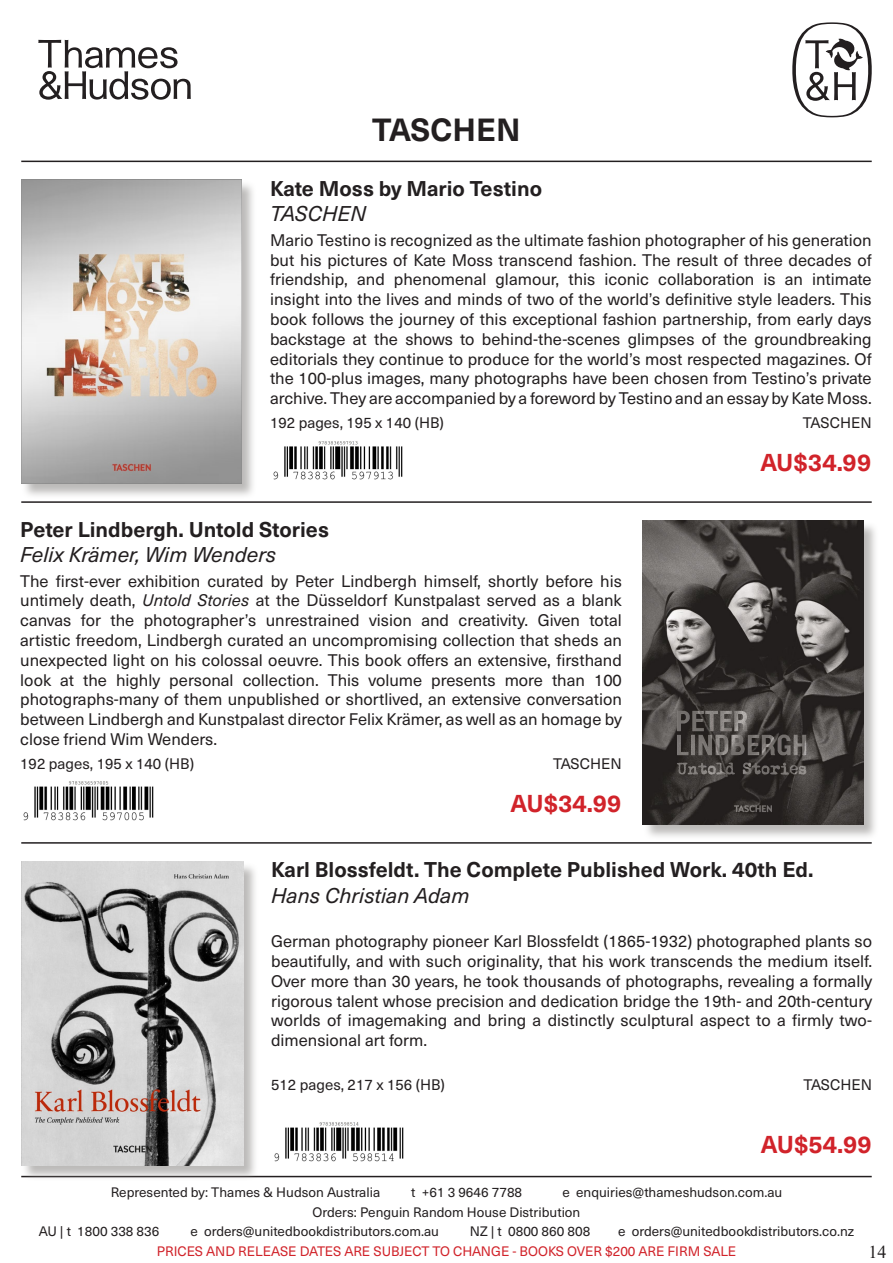
<style>
.page{position:relative;width:893px;height:1263px;background:#fff}
.page>*{position:absolute;margin:0;border:0;box-sizing:border-box;transform-origin:0 0}
.New_release_Title{font:700 31.5px "Neue Haas Unica W1 G";color:#231f20}
.t1{font:700 24px "Neue Haas Unica W1 G";color:#d1232a}
.t2{font:700 21px "Neue Haas Unica W1 G";color:#231f20}
.t3{font:italic 21px "Neue Haas Unica W1 G";color:#231f20}
.t4{font:18px "Times New Roman";color:#231f20}
.t5{font:16.5px/19.8px "Neue Haas Unica W1 G";color:#231f20;text-align:justify}
.t6{font:15px "Neue Haas Unica W1 G";color:#231f20}
.Address_Footnote{font:13.5px "Neue Haas Unica W1 G";color:#231f20}
.Address_Footnote-2{font:13.5px "Neue Haas Unica W1 G";color:#d1232a}
.s1{font-style:italic}
</style>
<div class="page">
<hr style="left:21px;top:161px;width:851px;height:1px;background:#231f20">
<svg style="left:38px;top:40px;width:153px;height:60px"></svg>
<svg style="left:792px;top:22px;width:80px;height:95px"></svg>
<hr style="left:21px;top:1176px;width:851px;height:1px;background:#231f20">
<hr style="left:21px;top:501px;width:851px;height:2px;background:#231f20">
<hr style="left:21px;top:842px;width:851px;height:2px;background:#231f20">
<div style="left:22px;top:180px;width:235px;height:319px;background:#a6a4a2;opacity:.75"></div>
<img style="left:21px;top:180px;width:220px;height:303px">
<img style="left:273px;top:441px;width:130px;height:39px">
<div style="left:643px;top:521px;width:236px;height:319px;background:#a6a4a2;opacity:.75"></div>
<img style="left:643px;top:521px;width:220px;height:303px">
<img style="left:23px;top:781px;width:131px;height:40px">
<div style="left:22px;top:862px;width:237px;height:319px;background:#a6a4a2;opacity:.75"></div>
<img style="left:21px;top:861px;width:222px;height:304px">
<img style="left:274px;top:1122px;width:130px;height:40px">
<p class="New_release_Title" style="left:372px;top:106px;width:150px">TASCHEN</p>
<p class="t2" style="left:270px;top:172px;width:274px">Kate Moss by Mario Testino</p>
<p class="t3" style="left:270px;top:198px;width:98px">TASCHEN</p>
<p class="t5" style="left:270px;top:229px;width:603px">Mario Testino is recognized as the ultimate fashion photographer of his generation but his pictures of Kate Moss transcend fashion. The result of three decades of friendship, and phenomenal glamour, this iconic collaboration is an intimate insight into the lives and minds of two of the world’s definitive style leaders. This book follows the journey of this exceptional fashion partnership, from early days backstage at the shows to behind-the-scenes glimpses of the groundbreaking editorials they continue to produce for the world’s most respected magazines. Of the 100-plus images, many photographs have been chosen from Testino’s private archive. They are accompanied by a foreword by Testino and an essay by Kate Moss.</p>
<p class="t6" style="left:270px;top:411px;width:175px">192 pages, 195 x 140 (HB)</p>
<p class="t6" style="left:803px;top:411px;width:70px">TASCHEN</p>
<p class="t2" style="left:20px;top:513px;width:310px">Peter Lindbergh. Untold Stories</p>
<p class="t3" style="left:20px;top:539px;width:257px">Felix Krämer, Wim Wenders</p>
<p class="t5" style="left:20px;top:570px;width:603px">The first-ever exhibition curated by Peter Lindbergh himself, shortly before his untimely death, <span class="s1">Untold Stories</span> at the Düsseldorf Kunstpalast served as a blank canvas for the photographer’s unrestrained vision and creativity. Given total artistic freedom, Lindbergh curated an uncompromising collection that sheds an unexpected light on his colossal oeuvre. This book offers an extensive, firsthand look at the highly personal collection. This volume presents more than 100 photographs-many of them unpublished or shortlived, an extensive conversation between Lindbergh and Kunstpalast director Felix Krämer, as well as an homage by close friend Wim Wenders.</p>
<p class="t6" style="left:20px;top:752px;width:175px">192 pages, 195 x 140 (HB)</p>
<p class="t6" style="left:553px;top:752px;width:70px">TASCHEN</p>
<p class="t1" style="left:511px;top:785px;width:113px">AU$34.99</p>
<p class="t1" style="left:760px;top:444px;width:113px">AU$34.99</p>
<p class="t2" style="left:271px;top:854px;width:544px">Karl Blossfeldt. The Complete Published Work. 40th Ed.</p>
<p class="t3" style="left:271px;top:880px;width:200px">Hans Christian Adam</p>
<p class="t5" style="left:271px;top:931px;width:603px">German photography pioneer Karl Blossfeldt (1865-1932) photographed plants so beautifully, and with such originality, that his work transcends the medium itself.<br>Over more than 30 years, he took thousands of photographs, revealing a formally rigorous talent whose precision and dedication bridge the 19th- and 20th-century worlds of imagemaking and bring a distinctly sculptural aspect to a firmly two&shy;dimensional art form.</p>
<p class="t6" style="left:271px;top:1073px;width:175px">512 pages, 217 x 156 (HB)</p>
<p class="t6" style="left:803px;top:1073px;width:70px">TASCHEN</p>
<p class="t1" style="left:761px;top:1126px;width:113px">AU$54.99</p>
<p class="Address_Footnote" style="left:111px;top:1182px;width:271px">Represented by: Thames &amp; Hudson Australia</p>
<p class="Address_Footnote" style="left:411px;top:1182px;width:112px">t +61 3 9646 7788</p>
<p class="Address_Footnote" style="left:563px;top:1182px;width:221px">e enquiries@thameshudson.com.au</p>
<p class="Address_Footnote" style="left:313px;top:1202px;width:269px">Orders: Penguin Random House Distribution</p>
<p class="Address_Footnote" style="left:39px;top:1221px;width:122px">AU | t 1800 338 836</p>
<p class="Address_Footnote" style="left:190px;top:1221px;width:250px">e orders@unitedbookdistributors.com.au</p>
<p class="Address_Footnote" style="left:470px;top:1221px;width:122px">NZ | t 0800 860 808</p>
<p class="Address_Footnote" style="left:618px;top:1221px;width:238px">e orders@unitedbookdistributors.co.nz</p>
<p class="Address_Footnote-2" style="left:157px;top:1241px;width:581px">PRICES AND RELEASE DATES ARE SUBJECT TO CHANGE - BOOKS OVER $200 ARE FIRM SALE</p>
<p class="t4" style="left:869px;top:1240px;width:19px">14</p>
</div>
